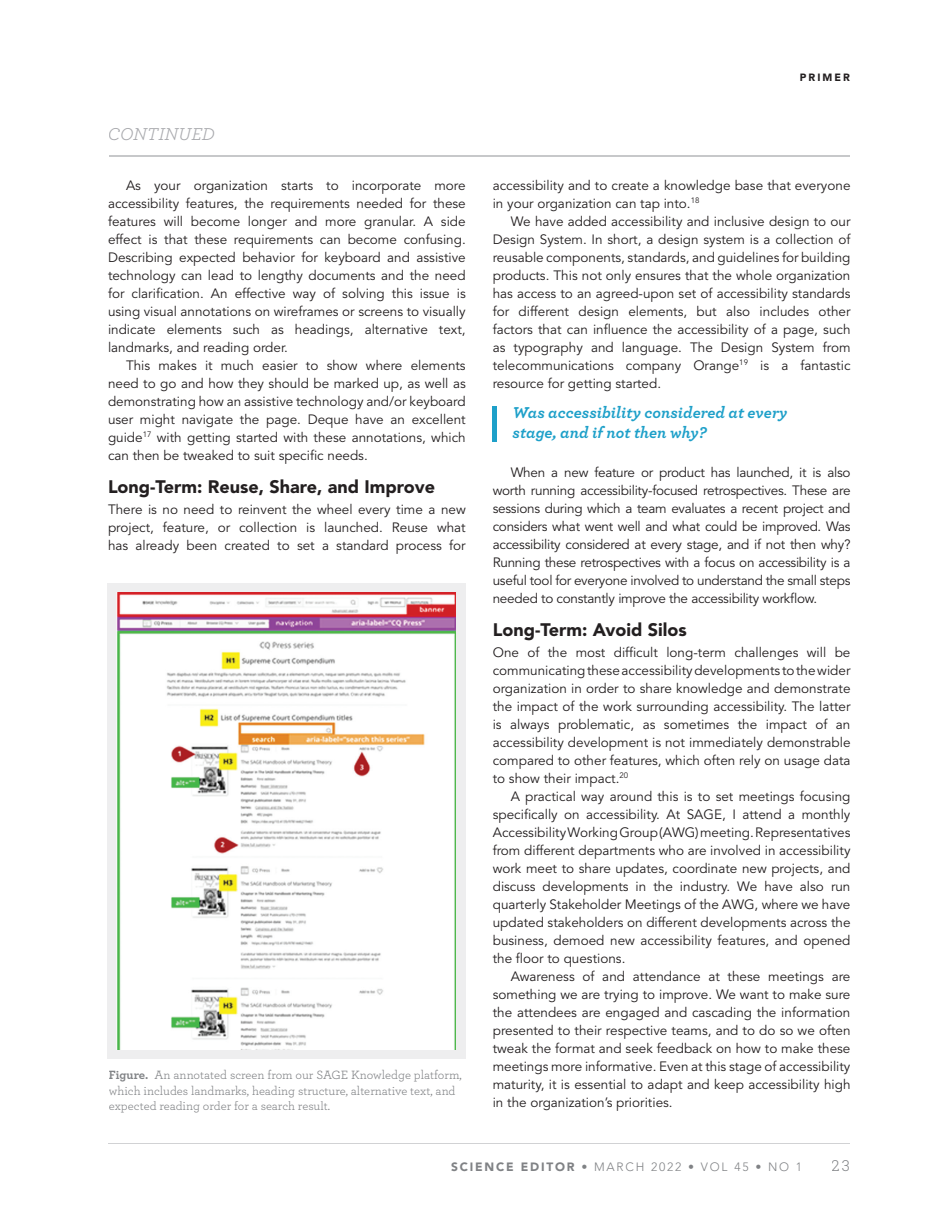
<style>
.page{position:relative;width:945px;height:1215px;background:#fff}
.page>*{position:absolute;margin:0;border:0;box-sizing:border-box;transform-origin:0 0}
.t1{font:900 18px "Avenir LT Std";color:#231f20}
.t2{font:italic 18px "Archer";color:#a8a9ad}
.t3{font:italic 700 16.5px/19.5px "Archer";color:#1ea0c9}
.t4{font:300 15px "Roboto Slab";color:#808285}
.t5{font:13.5px/18px "Avenir LT Std";color:#231f20;text-align:justify}
.t6{font:12.6px/15.8px "Archer";color:#808285}
.t7{font:300 12px "Avenir LT Std";letter-spacing:.15em;color:#808285}
.t8{font:900 10.5px "Avenir LT Std";letter-spacing:.2em;color:#231f20}
.s1{font-weight:700}
.s2{font-weight:900}
</style>
<div class="page">
<hr style="left:108px;top:1143px;width:742px;height:1px;background:#d1d2d4">
<div style="left:108px;top:584px;width:358px;height:475px;background:#eeeeef"></div>
<img style="left:117px;top:593px;width:339px;height:457px">
<hr style="left:109px;top:155px;width:740px;height:2px;background:#c7c8ca">
<hr style="left:493px;top:406px;width:4px;height:35px;background:#1ea0c9">
<h1 class="t2" style="left:108px;top:121px;width:108px">CONTINUED</h1>
<p class="t5" style="left:108px;top:176px;width:359px;text-indent:18px">As your organization starts to incorporate more accessibility features, the requirements needed for these features will become longer and more granular. A side effect is that these requirements can become confusing.<br>Describing expected behavior for keyboard and assistive technology can lead to lengthy documents and the need for clarification. An effective way of solving this issue is using visual annotations on wireframes or screens to visually indicate elements such as headings, alternative text, landmarks, and reading order.</p>
<p class="t5" style="left:108px;top:356px;width:359px;text-indent:18px">This makes it much easier to show where elements need to go and how they should be marked up, as well as demonstrating how an assistive technology and/or keyboard user might navigate the page. Deque have an excellent guide<sup>17</sup> with getting started with these annotations, which can then be tweaked to suit specific needs.</p>
<h1 class="t1" style="left:108px;top:475px;width:329px">Long-Term: Reuse, Share, and Improve</h1>
<p class="t5" style="left:108px;top:500px;width:359px">There is no need to reinvent the wheel every time a new project, feature, or collection is launched. Reuse what has already been created to set a standard process for</p>
<p class="t6" style="left:109px;top:1066px;width:354px"><span class="s1">Figure.</span> An annotated screen from our SAGE Knowledge platform, which includes landmarks, heading structure, alternative text, and expected reading order for a search result.</p>
<p class="t8" style="left:800px;top:71px;width:52px">PRIMER</p>
<p class="t5" style="left:493px;top:176px;width:359px">accessibility and to create a knowledge base that everyone in your organization can tap into.<sup>18</sup></p>
<p class="t5" style="left:493px;top:212px;width:359px;text-indent:18px">We have added accessibility and inclusive design to our Design System. In short, a design system is a collection of reusable components, standards, and guidelines for building products. This not only ensures that the whole organization has access to an agreed-upon set of accessibility standards for different design elements, but also includes other factors that can influence the accessibility of a page, such as typography and language. The Design System from telecommunications company Orange<sup>19</sup> is a fantastic resource for getting started.</p>
<p class="t3" style="left:513px;top:402px;width:276px">Was accessibility considered at every stage, and if not then why?</p>
<p class="t5" style="left:493px;top:463px;width:359px;text-indent:18px">When a new feature or product has launched, it is also worth running accessibility-focused retrospectives. These are sessions during which a team evaluates a recent project and considers what went well and what could be improved. Was accessibility considered at every stage, and if not then why?<br>Running these retrospectives with a focus on accessibility is a useful tool for everyone involved to understand the small steps needed to constantly improve the accessibility workflow.</p>
<h1 class="t1" style="left:493px;top:619px;width:195px">Long-Term: Avoid Silos</h1>
<p class="t5" style="left:493px;top:643px;width:359px">One of the most difficult long-term challenges will be communicating these accessibility developments to the wider organization in order to share knowledge and demonstrate the impact of the work surrounding accessibility. The latter is always problematic, as sometimes the impact of an accessibility development is not immediately demonstrable compared to other features, which often rely on usage data to show their impact.<sup>20</sup></p>
<p class="t5" style="left:493px;top:787px;width:359px;text-indent:18px">A practical way around this is to set meetings focusing specifically on accessibility. At SAGE, I attend a monthly Accessibility Working Group (AWG) meeting. Representatives from different departments who are involved in accessibility work meet to share updates, coordinate new projects, and discuss developments in the industry. We have also run quarterly Stakeholder Meetings of the AWG, where we have updated stakeholders on different developments across the business, demoed new accessibility features, and opened the floor to questions.</p>
<p class="t5" style="left:493px;top:967px;width:359px;text-indent:18px">Awareness of and attendance at these meetings are something we are trying to improve. We want to make sure the attendees are engaged and cascading the information presented to their respective teams, and to do so we often tweak the format and seek feedback on how to make these meetings more informative. Even at this stage of accessibility maturity, it is essential to adapt and keep accessibility high in the organization’s priorities.</p>
<p class="t7" style="left:451px;top:1160px;width:353px"><span class="s2">SCIENCE EDITOR</span> • MARCH 2022 • VOL 45 • NO 1</p>
<p class="t4" style="left:831px;top:1155px;width:20px">23</p>
</div>
